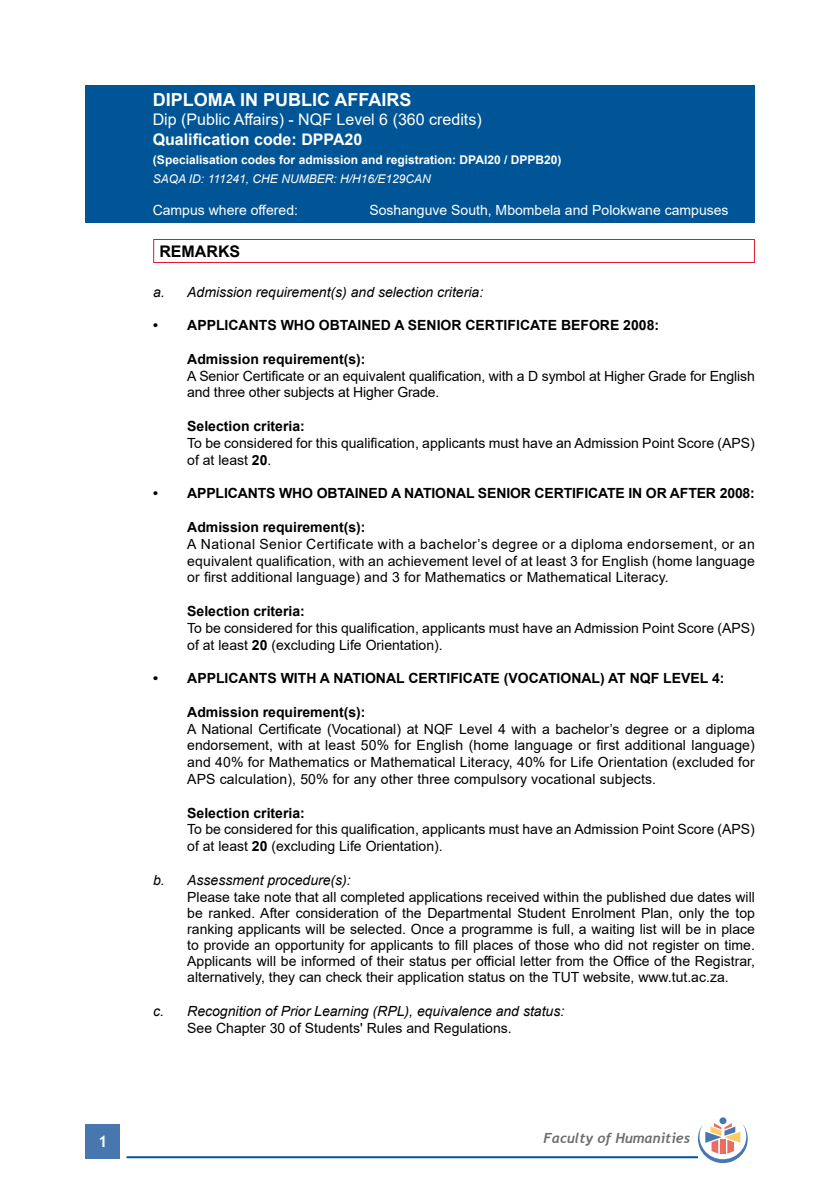
<style>
.page{position:relative;width:840px;height:1191px;background:#fff}
.page>*{position:absolute;margin:0;border:0;box-sizing:border-box;transform-origin:0 0}
.t1{font:700 18px "Arial";color:#fff}
.t2{font:16px "Arial";color:#fff}
.t3{font:700 16px "Arial";color:#fff}
.t4{font:700 16px "Arial";color:#000}
.t5{font:700 16px "Trebuchet MS";color:#fff}
.t6{font:14px/16.8px "Arial";color:#000}
.t7{font:700 14px "Arial";color:#000}
.t8{font:italic 14px "Arial";color:#000}
.t9{font:14px "Arial";color:#fff}
.t10{font:italic 700 14px "Trebuchet";color:#6d6e71}
.t11{font:700 12px "Arial";color:#fff}
.t12{font:italic 12px "Arial";color:#fff}
.s1{font-weight:700}
</style>
<div class="page">
<div style="left:86px;top:1124px;width:34px;height:34px;background:#4777ae"></div>
<hr style="left:126px;top:1156px;width:571px;height:2px;background:#005596">
<div style="left:719px;top:1117px;width:7px;height:7px;background:#4777ae;border-radius:50%"></div>
<svg style="left:697px;top:1123px;width:50px;height:40px"></svg>
<div style="left:85px;top:85px;width:669px;height:138px;background:#005596"></div>
<hr style="left:153px;top:239px;width:601px;height:1px;background:#e31837">
<svg style="left:153px;top:240px;width:1px;height:22px"></svg>
<svg style="left:753px;top:240px;width:1px;height:22px"></svg>
<hr style="left:153px;top:262px;width:601px;height:1px;background:#e31837">
<p class="t1" style="left:153px;top:87px;width:260px">DIPLOMA IN PUBLIC AFFAIRS</p>
<p class="t2" style="left:153px;top:109px;width:330px">Dip (Public Affairs) - NQF Level 6 (360 credits)</p>
<p class="t3" style="left:153px;top:128px;width:211px">Qualification code: DPPA20</p>
<p class="t11" style="left:153px;top:151px;width:410px">(Specialisation codes for admission and registration: DPAI20 / DPPB20)</p>
<p class="t12" style="left:153px;top:171px;width:279px">SAQA ID: 111241, CHE NUMBER: H/H16/E129CAN</p>
<p class="t9" style="left:153px;top:200px;width:147px">Campus where offered:</p>
<p class="t9" style="left:369px;top:200px;width:360px">Soshanguve South, Mbombela and Polokwane campuses</p>
<p class="t4" style="left:159px;top:240px;width:82px">REMARKS</p>
<p class="t8" style="left:153px;top:283px;width:331px">a. Admission requirement(s) and selection criteria:</p>
<p class="t7" style="left:153px;top:315px;width:507px">• APPLICANTS WHO OBTAINED A SENIOR CERTIFICATE BEFORE 2008:</p>
<p class="t7" style="left:187px;top:349px;width:180px">Admission requirement(s):</p>
<p class="t6" style="left:187px;top:367px;width:568px">A Senior Certificate or an equivalent qualification, with a D symbol at Higher Grade for English and three other subjects at Higher Grade.</p>
<p class="t7" style="left:187px;top:416px;width:119px">Selection criteria:</p>
<p class="t6" style="left:187px;top:434px;width:569px">To be considered for this qualification, applicants must have an Admission Point Score (APS) of at least <span class="s1">20</span>.</p>
<p class="t7" style="left:153px;top:483px;width:603px">• APPLICANTS WHO OBTAINED A NATIONAL SENIOR CERTIFICATE IN OR AFTER 2008:</p>
<p class="t7" style="left:187px;top:517px;width:180px">Admission requirement(s):</p>
<p class="t6" style="left:187px;top:535px;width:568px;text-align:justify">A National Senior Certificate with a bachelor’s degree or a diploma endorsement, or an equivalent qualification, with an achievement level of at least 3 for English (home language or first additional language) and 3 for Mathematics or Mathematical Literacy.</p>
<p class="t7" style="left:187px;top:601px;width:119px">Selection criteria:</p>
<p class="t6" style="left:187px;top:619px;width:569px">To be considered for this qualification, applicants must have an Admission Point Score (APS) of at least <span class="s1">20</span> (excluding Life Orientation).</p>
<p class="t7" style="left:153px;top:668px;width:572px">• APPLICANTS WITH A NATIONAL CERTIFICATE (VOCATIONAL) AT NQF LEVEL 4:</p>
<p class="t7" style="left:187px;top:702px;width:180px">Admission requirement(s):</p>
<p class="t6" style="left:187px;top:720px;width:569px;text-align:justify">A National Certificate (Vocational) at NQF Level 4 with a bachelor’s degree or a diploma endorsement, with at least 50% for English (home language or first additional language) and 40% for Mathematics or Mathematical Literacy, 40% for Life Orientation (excluded for APS calculation), 50% for any other three compulsory vocational subjects.</p>
<p class="t7" style="left:187px;top:803px;width:119px">Selection criteria:</p>
<p class="t6" style="left:187px;top:821px;width:569px">To be considered for this qualification, applicants must have an Admission Point Score (APS) of at least <span class="s1">20</span> (excluding Life Orientation).</p>
<p class="t8" style="left:153px;top:871px;width:199px">b. Assessment procedure(s):</p>
<p class="t6" style="left:187px;top:888px;width:569px;line-height:16.2px;text-align:justify">Please take note that all completed applications received within the published due dates will be ranked. After consideration of the Departmental Student Enrolment Plan, only the top ranking applicants will be selected. Once a programme is full, a waiting list will be in place to provide an opportunity for applicants to fill places of those who did not register on time.<br>Applicants will be informed of their status per official letter from the Office of the Registrar, alternatively, they can check their application status on the TUT website, www.tut.ac.za.</p>
<p class="t8" style="left:153px;top:1002px;width:412px">c. Recognition of Prior Learning (RPL), equivalence and status:</p>
<p class="t6" style="left:187px;top:1019px;width:326px">See Chapter 30 of Students' Rules and Regulations.</p>
<p class="t5" style="left:98px;top:1131px;width:11px">1</p>
<p class="t10" style="left:543px;top:1129px;width:148px">Faculty of Humanities</p>
</div>
